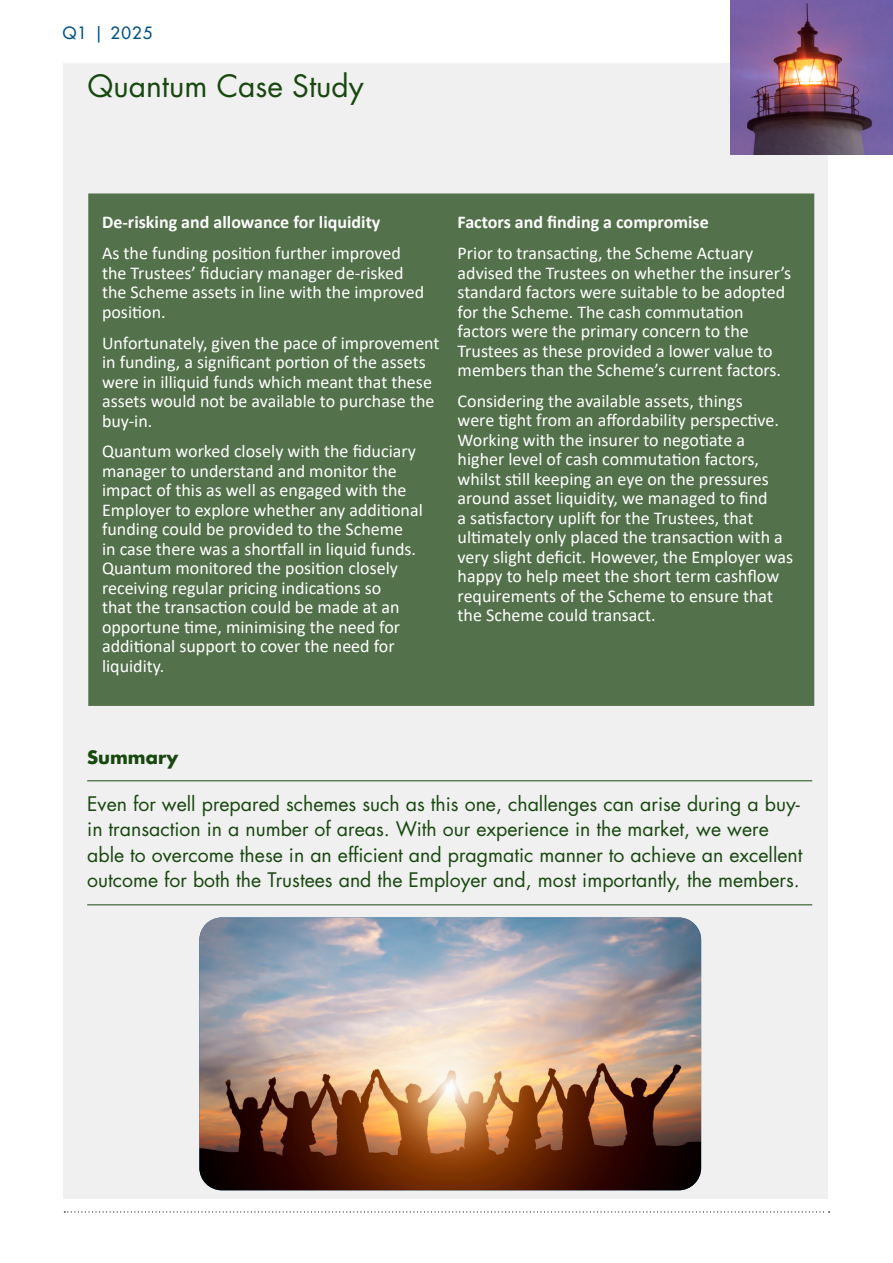
<style>
.page{position:relative;width:893px;height:1263px;background:#fff}
.page>*{position:absolute;margin:0;border:0;box-sizing:border-box;transform-origin:0 0}
.t1{font:30px "Futura Std";color:#18470f}
.t2{font:19.5px/25.5px "Futura Std";color:#18470f}
.t3{font:18px/19.5px "Calibri";color:#fff}
.t4{font:700 18px "Calibri";color:#fff}
.t5{font:700 18px "Futura Std";color:#18470f}
.t6{font:500 16.5px "Futura Std";letter-spacing:.07em;color:#005187}
</style>
<div class="page">
<svg style="left:64px;top:1211px;width:766px;height:1px"></svg>
<div style="left:63px;top:64px;width:765px;height:1135px;background:#f0f0f0"></div>
<img style="left:731px;top:0;width:161px;height:154px">
<div style="left:88px;top:193px;width:726px;height:513px;background:#53714a"></div>
<hr style="left:87px;top:780px;width:725px;height:1px;background:#18470f">
<hr style="left:87px;top:904px;width:725px;height:1px;background:#18470f">
<img style="left:199px;top:917px;width:502px;height:273px">
<p class="t6" style="left:63px;top:23px;width:91px">Q1 | 2025</p>
<h1 class="t1" style="left:87px;top:67px;width:278px">Quantum Case Study</h1>
<p class="t4" style="left:102px;top:210px;width:280px">De-risking and allowance for liquidity</p>
<p class="t3" style="left:102px;top:243px;width:324px">As the funding position further improved the Trustees’ fiduciary manager de-risked the Scheme assets in line with the improved position.</p>
<p class="t3" style="left:102px;top:332px;width:339px">Unfortunately, given the pace of improvement in funding, a significant portion of the assets were in illiquid funds which meant that these assets would not be available to purchase the buy-in.</p>
<p class="t3" style="left:102px;top:441px;width:322px">Quantum worked closely with the fiduciary manager to understand and monitor the impact of this as well as engaged with the Employer to explore whether any additional funding could be provided to the Scheme<br>in case there was a shortfall in liquid funds.<br>Quantum monitored the position closely receiving regular pricing indications so<br>that the transaction could be made at an opportune time, minimising the need for additional support to cover the need for liquidity.</p>
<p class="t4" style="left:458px;top:209px;width:253px">Factors and finding a compromise</p>
<p class="t3" style="left:458px;top:243px;width:335px">Prior to transacting, the Scheme Actuary advised the Trustees on whether the insurer’s standard factors were suitable to be adopted for the Scheme. The cash commutation factors were the primary concern to the Trustees as these provided a lower value to members than the Scheme’s current factors.</p>
<p class="t3" style="left:458px;top:391px;width:337px">Considering the available assets, things<br>were tight from an affordability perspective.<br>Working with the insurer to negotiate a higher level of cash commutation factors, whilst still keeping an eye on the pressures around asset liquidity, we managed to find<br>a satisfactory uplift for the Trustees, that ultimately only placed the transaction with a very slight deficit. However, the Employer was happy to help meet the short term cashflow requirements of the Scheme to ensure that the Scheme could transact.</p>
<p class="t5" style="left:87px;top:745px;width:93px">Summary</p>
<p class="t2" style="left:87px;top:791px;width:717px">Even for well prepared schemes such as this one, challenges can arise during a buy&shy;in transaction in a number of areas. With our experience in the market, we were able to overcome these in an efficient and pragmatic manner to achieve an excellent outcome for both the Trustees and the Employer and, most importantly, the members.</p>
</div>
